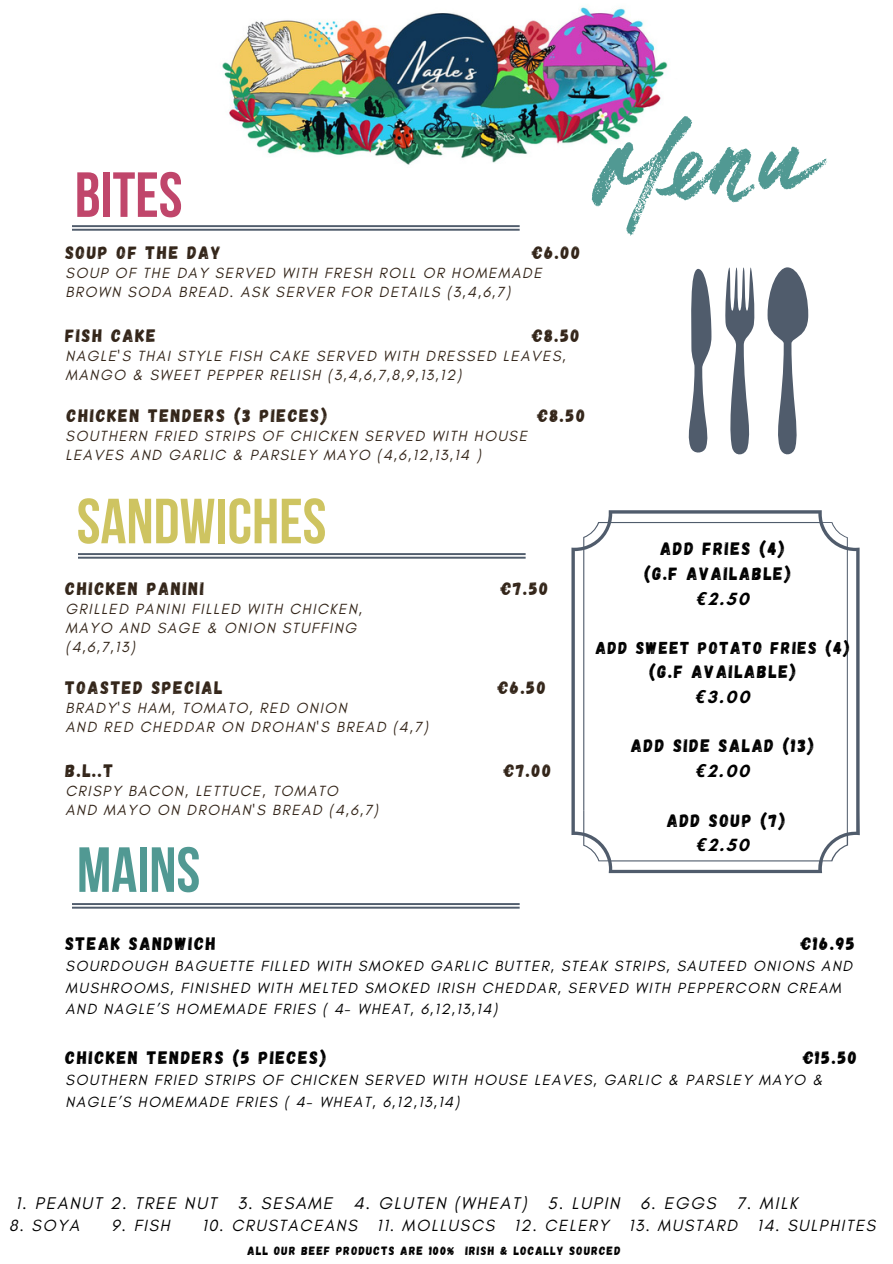
<style>
.page{position:relative;width:893px;height:1264px;background:#fff}
.page>*{position:absolute;margin:0;border:0;box-sizing:border-box;transform-origin:0 0}
.t1{font:700 63.6px "Bebas Neue";color:#cec461}
.t2{font:700 63.6px "Bebas Neue";color:#519993}
.t3{font:700 63.6px "Bebas Neue";color:#c0466b}
.t4{font:18px/24.8px "Gagalin";letter-spacing:.1em;color:#000;text-align:center}
.t5{font:18px "Gagalin";letter-spacing:.1em;color:#332519}
.t6{font:italic 17.25px "Glacial Indifference";letter-spacing:.1em;color:#000}
.t7{font:17.25px "Gagalin";letter-spacing:.1em;color:#000}
.t8{font:italic 16.5px "Glacial Indifference";letter-spacing:.1em;color:#000}
.t9{font:italic 15px/19.2px "Glacial Indifference";letter-spacing:.1em;color:#332519}
.t10{font:italic 15px/21.3px "Glacial Indifference";letter-spacing:.1em;color:#000}
.t11{font:12px "Gagalin";letter-spacing:.1em;color:#000}
.s1{font-family:"Noto Sans";font-weight:700;font-style:italic}
.s2{font-family:"Glacial Indifference";font-weight:700}
</style>
<div class="page">
<svg style="left:571px;top:510px;width:288px;height:363px"></svg>
<svg style="left:72px;top:225px;width:447px;height:6px;background:#8d959f"></svg>
<svg style="left:78px;top:553px;width:447px;height:5px"></svg>
<img style="left:222px;top:7px;width:446px;height:158px">
<svg style="left:591px;top:116px;width:236px;height:120px"></svg>
<svg style="left:72px;top:903px;width:447px;height:5px"></svg>
<svg style="left:688px;top:269px;width:23px;height:184px"></svg>
<svg style="left:725px;top:267px;width:30px;height:188px"></svg>
<svg style="left:767px;top:267px;width:41px;height:188px"></svg>
<p class="t3" style="left:75px;top:169px;width:109px">BITES</p>
<h1 class="t5" style="left:66px;top:241px;width:157px">SOUP OF THE DAY</h1>
<h1 class="t5" style="left:532px;top:241px;width:49px">€6.00</h1>
<h1 class="t9" style="left:66px;top:263px;width:477px">SOUP OF THE DAY SERVED WITH FRESH ROLL OR HOMEMADE<br>BROWN SODA BREAD. ASK SERVER FOR DETAILS (3,4,6,7)</h1>
<h2 class="t5" style="left:66px;top:324px;width:92px">FISH CAKE</h2>
<h2 class="t5" style="left:532px;top:324px;width:49px">€8.50</h2>
<h2 class="t9" style="left:66px;top:346px;width:501px">NAGLE'S THAI STYLE FISH CAKE SERVED WITH DRESSED LEAVES,<br>MANGO &amp; SWEET PEPPER RELISH (3,4,6,7,8,9,13,12)</h2>
<h2 class="t5" style="left:67px;top:404px;width:261px">CHICKEN TENDERS (3 PIECES)</h2>
<h2 class="t5" style="left:537px;top:404px;width:49px">€8.50</h2>
<h2 class="t9" style="left:66px;top:426px;width:463px">SOUTHERN FRIED STRIPS OF CHICKEN SERVED WITH HOUSE<br>LEAVES AND GARLIC &amp; PARSLEY MAYO (4,6,12,13,14 )</h2>
<p class="t1" style="left:77px;top:495px;width:251px">SANDWICHES</p>
<p class="t5" style="left:66px;top:576px;width:140px">CHICKEN PANINI</p>
<p class="t5" style="left:501px;top:576px;width:49px">€7.50</p>
<p class="t9" style="left:66px;top:599px;width:298px">GRILLED PANINI FILLED WITH CHICKEN,<br>MAYO AND SAGE &amp; ONION STUFFING (4,6,7,13)</p>
<h1 class="t5" style="left:66px;top:675px;width:159px">TOASTED SPECIAL</h1>
<h1 class="t5" style="left:498px;top:675px;width:49px">€6.50</h1>
<h1 class="t9" style="left:66px;top:698px;width:364px">BRADY'S HAM, TOMATO, RED ONION<br>AND RED CHEDDAR ON DROHAN'S BREAD (4,7)</h1>
<h3 class="t5" style="left:66px;top:759px;width:49px">B.L..T</h3>
<h3 class="t5" style="left:504px;top:759px;width:49px">€7.00</h3>
<h3 class="t9" style="left:66px;top:781px;width:314px">CRISPY BACON, LETTUCE, TOMATO<br>AND MAYO ON DROHAN'S BREAD (4,6,7)</h3>
<h3 class="t2" style="left:77px;top:844px;width:125px">MAINS</h3>
<h2 class="t4" style="left:644px;top:535px;width:148px">ADD FRIES (4) (G.F AVAILABLE) <span class="s1">€</span><span class="s2">2.50</span></h2>
<h2 class="t7" style="left:595px;top:637px;width:255px">ADD SWEET POTATO FRIES (4)</h2>
<h2 class="t4" style="left:649px;top:658px;width:148px">(G.F AVAILABLE) <span class="s1">€</span><span class="s2">3.00</span></h2>
<h4 class="t4" style="left:631px;top:732px;width:184px">ADD SIDE SALAD (13) <span class="s1">€</span><span class="s2">2.00</span></h4>
<h4 class="t4" style="left:667px;top:807px;width:119px">ADD SOUP (7) <span class="s1">€</span><span class="s2">2.50</span></h4>
<h4 class="t4" style="left:66px;top:930px;width:152px">STEAK SANDWICH</h4>
<h4 class="t4" style="left:801px;top:930px;width:55px">€16.95</h4>
<h4 class="t10" style="left:66px;top:955px;width:788px">SOURDOUGH BAGUETTE FILLED WITH SMOKED GARLIC BUTTER, STEAK STRIPS, SAUTEED ONIONS AND<br>MUSHROOMS, FINISHED WITH MELTED SMOKED IRISH CHEDDAR, SERVED WITH PEPPERCORN CREAM<br>AND NAGLE’S HOMEMADE FRIES ( 4- WHEAT, 6,12,13,14)</h4>
<h4 class="t4" style="left:66px;top:1044px;width:262px">CHICKEN TENDERS (5 PIECES)</h4>
<h4 class="t4" style="left:803px;top:1044px;width:55px">€15.50</h4>
<h4 class="t10" style="left:66px;top:1069px;width:758px">SOUTHERN FRIED STRIPS OF CHICKEN SERVED WITH HOUSE LEAVES, GARLIC &amp; PARSLEY MAYO &amp;<br>NAGLE’S HOMEMADE FRIES ( 4- WHEAT, 6,12,13,14)</h4>
<h1 class="t6" style="left:16px;top:1192px;width:783px">1. PEANUT 2. TREE NUT 3. SESAME 4. GLUTEN (WHEAT) 5. LUPIN 6. EGGS 7. MILK</h1>
<h1 class="t8" style="left:9px;top:1215px;width:72px">8. SOYA</h1>
<h1 class="t8" style="left:111px;top:1215px;width:60px">9. FISH</h1>
<h1 class="t8" style="left:202px;top:1215px;width:674px">10. CRUSTACEANS 11. MOLLUSCS 12. CELERY 13. MUSTARD 14. SULPHITES</h1>
<h3 class="t11" style="left:248px;top:1242px;width:374px">ALL OUR BEEF PRODUCTS ARE 100% IRISH &amp; LOCALLY SOURCED</h3>
</div>
